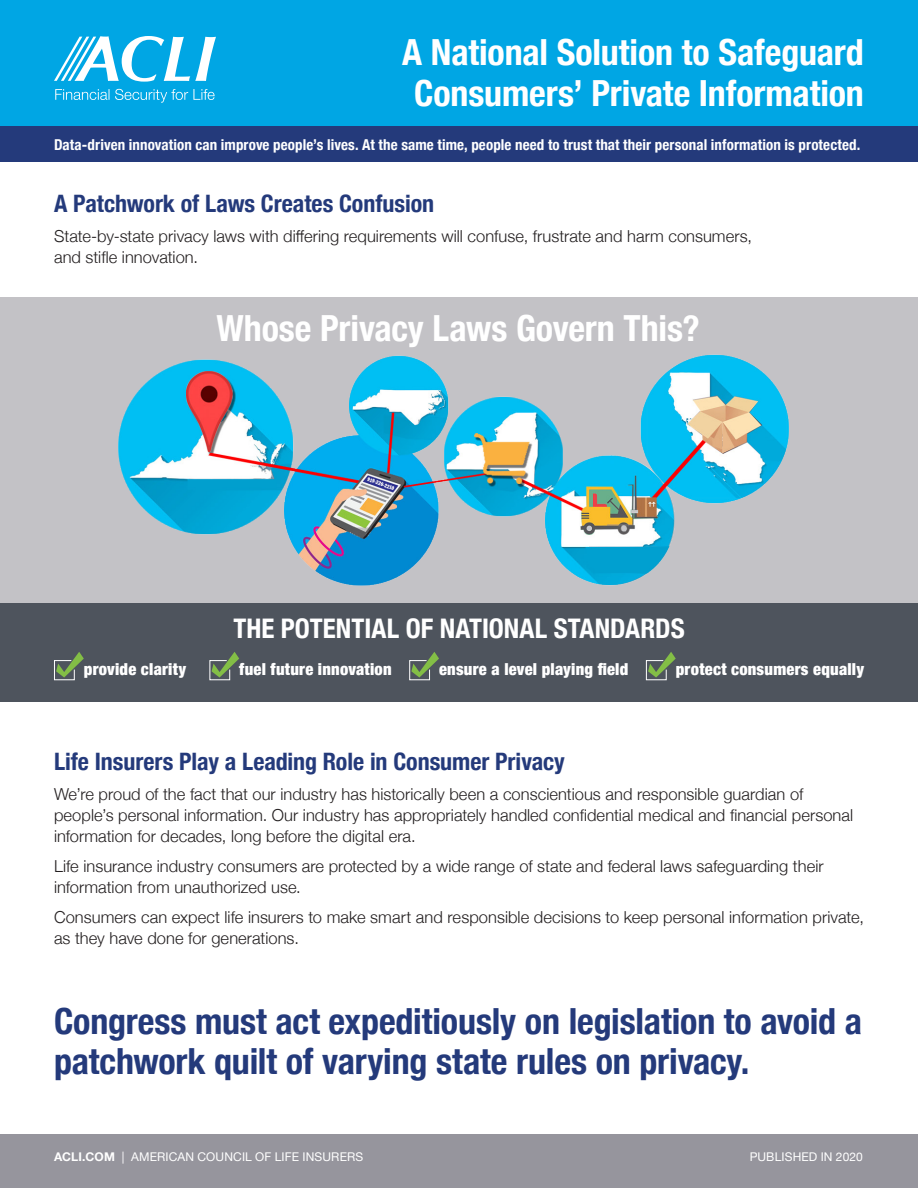
<style>
.page{position:relative;width:918px;height:1188px;background:#fff}
.page>*{position:absolute;margin:0;border:0;box-sizing:border-box;transform-origin:0 0}
.t1{font:700 condensed 36px/40.5px "Helvetica Neue";letter-spacing:-.005em;color:#243a7b}
.t2{font:700 condensed 36px/40.5px "Helvetica Neue";letter-spacing:-.005em;color:#fff;text-align:center}
.t3{font:700 condensed 27px "Helvetica Neue";color:#fff}
.t4{font:700 condensed 24px "Helvetica Neue";color:#243a7b}
.Boady_Copy_1{font:300 16.5px/21px "Helvetica Neue";letter-spacing:.005em;color:#231f20}
.Boady_Copy_1-2{font:900 condensed 16.5px "Helvetica Neue";letter-spacing:.015em;color:#fff}
.Boady_Copy_1-3{font:700 condensed 15px "Helvetica Neue";letter-spacing:.01em;color:#fff}
.t5{font:12px "Helvetica Neue";letter-spacing:.015em;color:#fff}
.s1{font-weight:700}
</style>
<div class="page">
<div style="left:0;top:603px;width:918px;height:99px;background:#4e545d"></div>
<div style="left:0;top:0;width:918px;height:126px;background:#00a6e4"></div>
<div style="left:0;top:126px;width:918px;height:36px;background:#243a7b"></div>
<div style="left:0;top:297px;width:918px;height:306px;background:#c3c2c6"></div>
<img style="left:118px;top:354px;width:671px;height:232px">
<svg style="left:54px;top:652px;width:30px;height:29px"></svg>
<svg style="left:209px;top:652px;width:30px;height:29px"></svg>
<svg style="left:409px;top:652px;width:30px;height:29px"></svg>
<svg style="left:645px;top:652px;width:31px;height:29px"></svg>
<svg style="left:55px;top:89px;width:160px;height:14px"></svg>
<svg style="left:54px;top:36px;width:162px;height:46px"></svg>
<div style="left:0;top:1134px;width:918px;height:54px;background:#96959d"></div>
<p class="t2" style="left:402px;top:30px;width:463px">A National Solution to Safeguard<br>Consumers’ Private Information</p>
<p class="Boady_Copy_1-3" style="left:54px;top:132px;width:808px">Data-driven innovation can improve people’s lives. At the same time, people need to trust that their personal information is protected.</p>
<p class="t4" style="left:54px;top:184px;width:382px">A Patchwork of Laws Creates Confusion</p>
<p class="Boady_Copy_1" style="left:54px;top:224px;width:700px">State-by-state privacy laws with differing requirements will confuse, frustrate and harm consumers, and stifle innovation.</p>
<p class="t2" style="left:217px;top:305px;width:485px">Whose Privacy Laws Govern This?</p>
<p class="t3" style="left:233px;top:606px;width:453px">THE POTENTIAL OF NATIONAL STANDARDS</p>
<p class="Boady_Copy_1-2" style="left:84px;top:656px;width:104px">provide clarity</p>
<p class="Boady_Copy_1-2" style="left:239px;top:656px;width:154px">fuel future innovation</p>
<p class="Boady_Copy_1-2" style="left:439px;top:656px;width:191px">ensure a level playing field</p>
<p class="Boady_Copy_1-2" style="left:676px;top:656px;width:190px">protect consumers equally</p>
<p class="t4" style="left:54px;top:742px;width:512px">Life Insurers Play a Leading Role in Consumer Privacy</p>
<p class="Boady_Copy_1" style="left:54px;top:782px;width:801px">We’re proud of the fact that our industry has historically been a conscientious and responsible guardian of people’s personal information. Our industry has appropriately handled confidential medical and financial personal information for decades, long before the digital era.</p>
<p class="Boady_Copy_1" style="left:54px;top:854px;width:771px">Life insurance industry consumers are protected by a wide range of state and federal laws safeguarding their information from unauthorized use.</p>
<p class="Boady_Copy_1" style="left:54px;top:905px;width:811px">Consumers can expect life insurers to make smart and responsible decisions to keep personal information private, as they have done for generations.</p>
<p class="t1" style="left:54px;top:998px;width:810px">Congress must act expeditiously on legislation to avoid a patchwork quilt of varying state rules on privacy.</p>
<p class="t5" style="left:54px;top:1148px;width:311px"><span class="s1">ACLI.COM</span> | AMERICAN COUNCIL OF LIFE INSURERS</p>
<p class="t5" style="left:750px;top:1148px;width:115px">PUBLISHED IN 2020</p>
</div>
